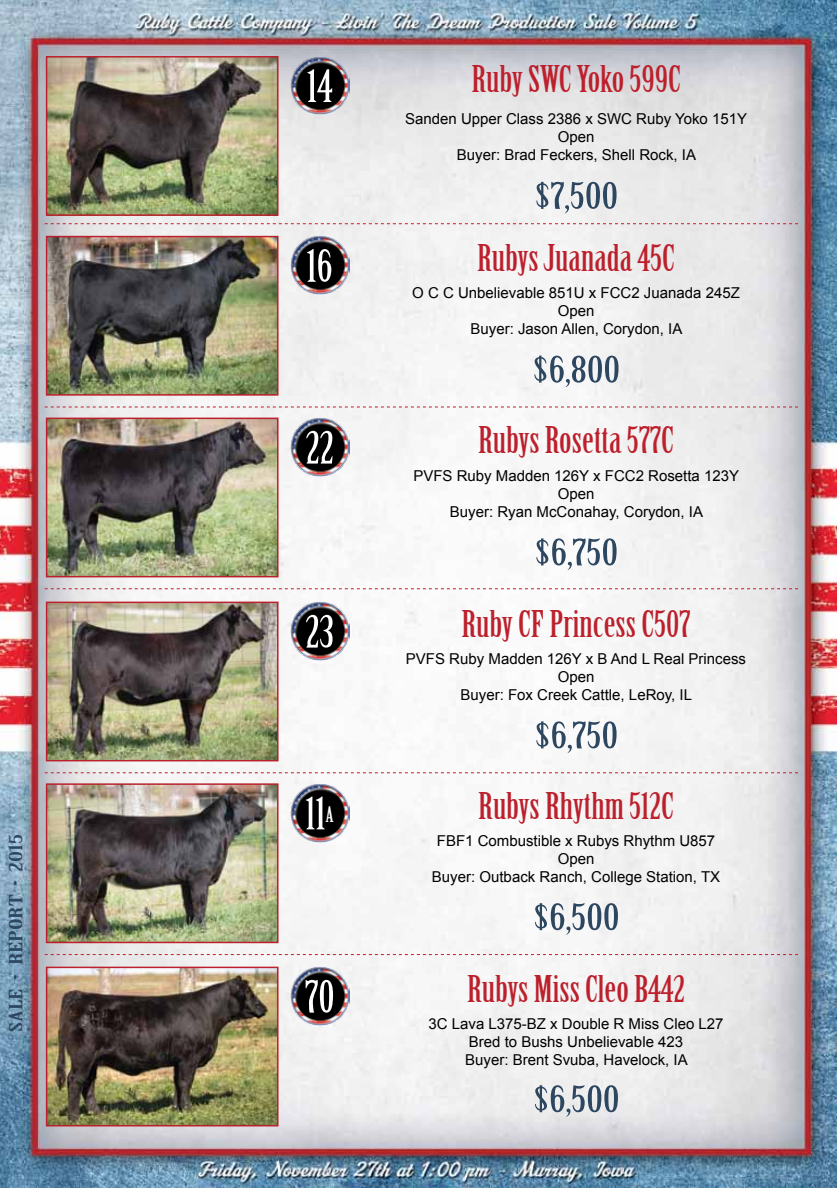
<style>
.page{position:relative;width:837px;height:1188px;background:#fff}
.page>*{position:absolute;margin:0;border:0;box-sizing:border-box;transform-origin:0 0}
.t1{font:43.65px "Birch Std";color:#fff;scale:1.2 1}
.t2{font:36px "Birch Std";color:#bc202c;scale:1.2 1}
.t3{font:36px "Birch Std";color:#2d4761;scale:1.5 1}
.t4{font:18px "Birch Std";color:#2d4761;scale:2 1}
.t5{font:15px/18px "Arial";color:#000;text-align:center}
</style>
<div class="page">
<img style="left:0;top:0;width:837px;height:1188px">
<img style="left:49px;top:59px;width:227px;height:154px">
<div style="left:46px;top:56px;width:233px;height:160px;border:2px solid #bc202c"></div>
<img style="left:290px;top:56px;width:59px;height:59px">
<svg style="left:45px;top:223px;width:753px;height:1px"></svg>
<svg style="left:45px;top:407px;width:753px;height:1px"></svg>
<img style="left:49px;top:239px;width:227px;height:154px">
<div style="left:46px;top:236px;width:233px;height:160px;border:2px solid #bc202c"></div>
<img style="left:290px;top:236px;width:59px;height:59px">
<svg style="left:45px;top:588px;width:753px;height:1px"></svg>
<img style="left:49px;top:421px;width:227px;height:153px">
<div style="left:46px;top:418px;width:233px;height:159px;border:2px solid #bc202c"></div>
<img style="left:290px;top:418px;width:59px;height:59px">
<svg style="left:45px;top:772px;width:753px;height:1px"></svg>
<img style="left:49px;top:605px;width:227px;height:153px">
<div style="left:46px;top:602px;width:233px;height:159px;border:2px solid #bc202c"></div>
<img style="left:290px;top:602px;width:59px;height:59px">
<svg style="left:45px;top:954px;width:753px;height:1px"></svg>
<img style="left:49px;top:786px;width:227px;height:154px">
<div style="left:46px;top:783px;width:233px;height:160px;border:2px solid #bc202c"></div>
<img style="left:290px;top:783px;width:59px;height:59px">
<img style="left:49px;top:970px;width:227px;height:153px">
<div style="left:46px;top:967px;width:233px;height:159px;border:2px solid #bc202c"></div>
<img style="left:290px;top:967px;width:59px;height:59px">
<p class="t4" style="left:6px;top:1032px;width:101px;rotate:-90deg">SALE • REPORT • 2015</p>
<h1 class="t1" style="left:307px;top:62px;width:23px">14</h1>
<h2 class="t2" style="left:471px;top:58px;width:176px">Ruby SWC Yoko 599C</h2>
<p class="t5" style="left:405px;top:110px;width:343px">Sanden Upper Class 2386 x SWC Ruby Yoko 151Y<br>Open<br>Buyer: Brad Feckers, Shell Rock, IA</p>
<h2 class="t3" style="left:534px;top:176px;width:58px">$7,500</h2>
<h1 class="t1" style="left:307px;top:241px;width:23px">16</h1>
<h2 class="t2" style="left:477px;top:238px;width:166px">Rubys Juanada 45C</h2>
<p class="t5" style="left:412px;top:284px;width:329px">O C C Unbelievable 851U x FCC2 Juanada 245Z<br>Open<br>Buyer: Jason Allen, Corydon, IA</p>
<h2 class="t3" style="left:532px;top:349px;width:60px">$6,800</h2>
<h1 class="t1" style="left:306px;top:423px;width:25px">22</h1>
<h2 class="t2" style="left:478px;top:420px;width:165px">Rubys Rosetta 577C</h2>
<p class="t5" style="left:413px;top:467px;width:327px">PVFS Ruby Madden 126Y x FCC2 Rosetta 123Y<br>Open<br>Buyer: Ryan McConahay, Corydon, IA</p>
<h2 class="t3" style="left:534px;top:532px;width:58px">$6,750</h2>
<h1 class="t1" style="left:305px;top:607px;width:25px">23</h1>
<h2 class="t2" style="left:462px;top:604px;width:192px">Ruby CF Princess C507</h2>
<p class="t5" style="left:406px;top:650px;width:342px">PVFS Ruby Madden 126Y x B And L Real Princess<br>Open<br>Buyer: Fox Creek Cattle, LeRoy, IL</p>
<h2 class="t3" style="left:534px;top:715px;width:58px">$6,750</h2>
<h1 class="t1" style="left:305px;top:789px;width:25px">11<sup>A</sup></h1>
<h2 class="t2" style="left:478px;top:786px;width:164px">Rubys Rhythm 512C</h2>
<p class="t5" style="left:432px;top:832px;width:290px">FBF1 Combustible x Rubys Rhythm U857<br>Open<br>Buyer: Outback Ranch, College Station, TX</p>
<h2 class="t3" style="left:533px;top:897px;width:59px">$6,500</h2>
<h1 class="t1" style="left:305px;top:972px;width:26px">70</h1>
<h2 class="t2" style="left:467px;top:969px;width:183px">Rubys Miss Cleo B442</h2>
<p class="t5" style="left:428px;top:1015px;width:297px">3C Lava L375-BZ x Double R Miss Cleo L27<br>Bred to Bushs Unbelievable 423<br>Buyer: Brent Svuba, Havelock, IA</p>
<h2 class="t3" style="left:533px;top:1079px;width:59px">$6,500</h2>
</div>
